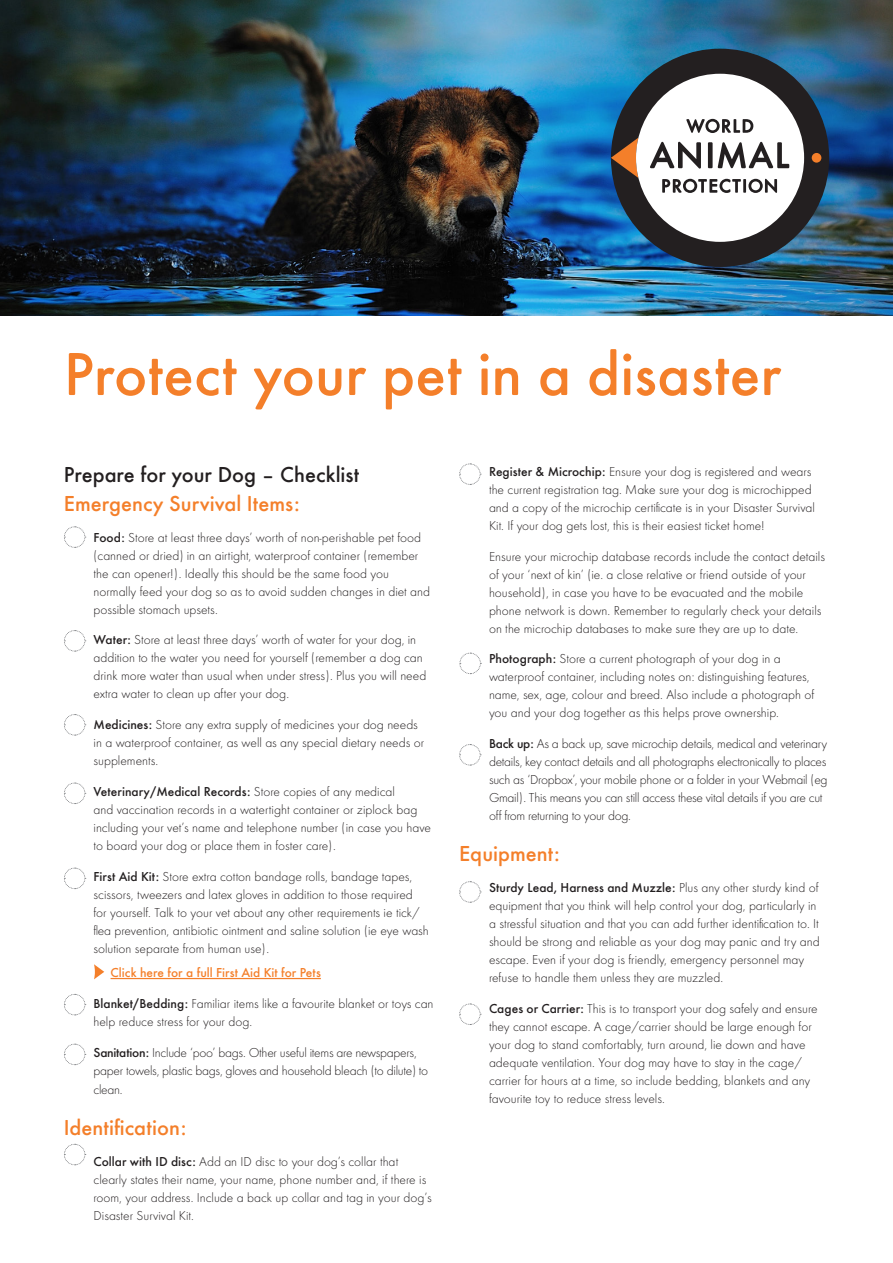
<style>
.page{position:relative;width:893px;height:1263px;background:#fff}
.page>*{position:absolute;margin:0;border:0;box-sizing:border-box;transform-origin:0 0}
.t1{font:500 63px "Futura Round";color:#f47f2a}
.body_copy{font:500 22.5px/28.5px "Futura Round";color:#231f20}
.body_copy-2{font:500 22.5px "Futura Round";color:#f47f2a}
.body_copy-3{font:300 13.5px/18px "Futura Round";color:#231f20}
.body_copy-4{font:300 13.5px/18px "Futura Round";letter-spacing:-.02em;color:#231f20}
.body_copy-5{font:500 13.5px "Futura Round";color:#f47f2a}
.s1{color:#f47f2a}
.s2{font-weight:500}
</style>
<div class="page">
<img style="left:0;top:0;width:893px;height:316px">
<div style="left:611px;top:49px;width:218px;height:218px;background:#231f20;border-radius:50%"></div>
<svg style="left:611px;top:138px;width:27px;height:40px"></svg>
<div style="left:812px;top:153px;width:9px;height:10px;background:#f47f2a;border-radius:50%"></div>
<div style="left:636px;top:74px;width:168px;height:168px;background:#fff;border-radius:50%"></div>
<svg style="left:650px;top:119px;width:139px;height:74px"></svg>
<hr style="left:111px;top:978px;width:210px;height:1px;background:#f47f2a">
<svg style="left:64px;top:526px;width:22px;height:22px"></svg>
<svg style="left:459px;top:463px;width:22px;height:22px"></svg>
<svg style="left:459px;top:744px;width:22px;height:22px"></svg>
<svg style="left:459px;top:881px;width:22px;height:22px"></svg>
<svg style="left:459px;top:1003px;width:22px;height:22px"></svg>
<svg style="left:64px;top:630px;width:22px;height:22px"></svg>
<svg style="left:64px;top:714px;width:22px;height:22px"></svg>
<svg style="left:64px;top:782px;width:22px;height:22px"></svg>
<svg style="left:64px;top:867px;width:22px;height:22px"></svg>
<svg style="left:64px;top:994px;width:22px;height:22px"></svg>
<svg style="left:64px;top:1043px;width:22px;height:22px"></svg>
<svg style="left:64px;top:1143px;width:22px;height:22px"></svg>
<svg style="left:94px;top:964px;width:10px;height:15px"></svg>
<svg style="left:459px;top:652px;width:22px;height:22px"></svg>
<h1 class="t1" style="left:64px;top:328px;width:719px">Protect your pet in a disaster</h1>
<p class="body_copy" style="left:64px;top:459px;width:297px">Prepare for your Dog – Checklist<br><span class="s1">Emergency Survival Items:</span></p>
<p class="body_copy-3" style="left:94px;top:528px;width:338px"><span class="s2">Food:</span> Store at least three days’ worth of non-perishable pet food (canned or dried) in an airtight, waterproof container (remember the can opener!). Ideally this should be the same food you normally feed your dog so as to avoid sudden changes in diet and possible stomach upsets.</p>
<p class="body_copy-3" style="left:94px;top:630px;width:334px"><span class="s2">Water:</span> Store at least three days’ worth of water for your dog, in addition to the water you need for yourself (remember a dog can drink more water than usual when under stress). Plus you will need extra water to clean up after your dog.</p>
<p class="body_copy-3" style="left:94px;top:715px;width:332px"><span class="s2">Medicines:</span> Store any extra supply of medicines your dog needs in a waterproof container, as well as any special dietary needs or supplements.</p>
<p class="body_copy-3" style="left:94px;top:782px;width:339px"><span class="s2">Veterinary/Medical Records:</span> Store copies of any medical<br>and vaccination records in a watertight container or ziplock bag including your vet’s name and telephone number (in case you have to board your dog or place them in foster care).</p>
<p class="body_copy-3" style="left:94px;top:867px;width:337px"><span class="s2">First Aid Kit:</span> Store extra cotton bandage rolls, bandage tapes, scissors, tweezers and latex gloves in addition to those required for yourself. Talk to your vet about any other requirements ie tick/ flea prevention, antibiotic ointment and saline solution (ie eye wash solution separate from human use).</p>
<p class="body_copy-5" style="left:111px;top:963px;width:212px">Click here for a full First Aid Kit for Pets</p>
<p class="body_copy-3" style="left:94px;top:994px;width:342px"><span class="s2">Blanket/Bedding:</span> Familiar items like a favourite blanket or toys can help reduce stress for your dog.</p>
<p class="body_copy-4" style="left:94px;top:1043px;width:336px"><span class="s2">Sanitation:</span> Include ‘poo’ bags. Other useful items are newspapers, paper towels, plastic bags, gloves and household bleach (to dilute) to</p>
<p class="body_copy-3" style="left:94px;top:1080px;width:31px">clean.</p>
<p class="body_copy-2" style="left:64px;top:1111px;width:124px">Identification:</p>
<p class="body_copy-3" style="left:94px;top:1152px;width:340px"><span class="s2">Collar with ID disc:</span> Add an ID disc to your dog’s collar that clearly states their name, your name, phone number and, if there is room, your address. Include a back up collar and tag in your dog’s Disaster Survival Kit.</p>
<p class="body_copy-3" style="left:489px;top:462px;width:327px"><span class="s2">Register &amp; Microchip:</span> Ensure your dog is registered and wears the current registration tag. Make sure your dog is microchipped and a copy of the microchip certificate is in your Disaster Survival Kit. If your dog gets lost, this is their easiest ticket home!</p>
<p class="body_copy-3" style="left:489px;top:547px;width:337px">Ensure your microchip database records include the contact details of your ‘next of kin’ (ie. a close relative or friend outside of your household), in case you have to be evacuated and the mobile phone network is down. Remember to regularly check your details on the microchip databases to make sure they are up to date.</p>
<p class="body_copy-3" style="left:489px;top:649px;width:327px"><span class="s2">Photograph:</span> Store a current photograph of your dog in a waterproof container, including notes on: distinguishing features, name, sex, age, colour and breed. Also include a photograph of you and your dog together as this helps prove ownership.</p>
<p class="body_copy-4" style="left:489px;top:734px;width:340px"><span class="s2">Back up:</span> As a back up, save microchip details, medical and veterinary details, key contact details and all photographs electronically to places such as ‘Dropbox’, your mobile phone or a folder in your Webmail (eg Gmail). This means you can still access these vital details if you are cut off from returning to your dog.</p>
<p class="body_copy-2" style="left:459px;top:837px;width:102px">Equipment:</p>
<p class="body_copy-3" style="left:489px;top:878px;width:332px"><span class="s2">Sturdy Lead, Harness and Muzzle:</span> Plus any other sturdy kind of equipment that you think will help control your dog, particularly in a stressful situation and that you can add further identification to. It should be strong and reliable as your dog may panic and try and escape. Even if your dog is friendly, emergency personnel may refuse to handle them unless they are muzzled.</p>
<p class="body_copy-3" style="left:489px;top:999px;width:330px"><span class="s2">Cages or Carrier:</span> This is to transport your dog safely and ensure they cannot escape. A cage/carrier should be large enough for your dog to stand comfortably, turn around, lie down and have adequate ventilation. Your dog may have to stay in the cage/ carrier for hours at a time, so include bedding, blankets and any favourite toy to reduce stress levels.</p>
</div>
